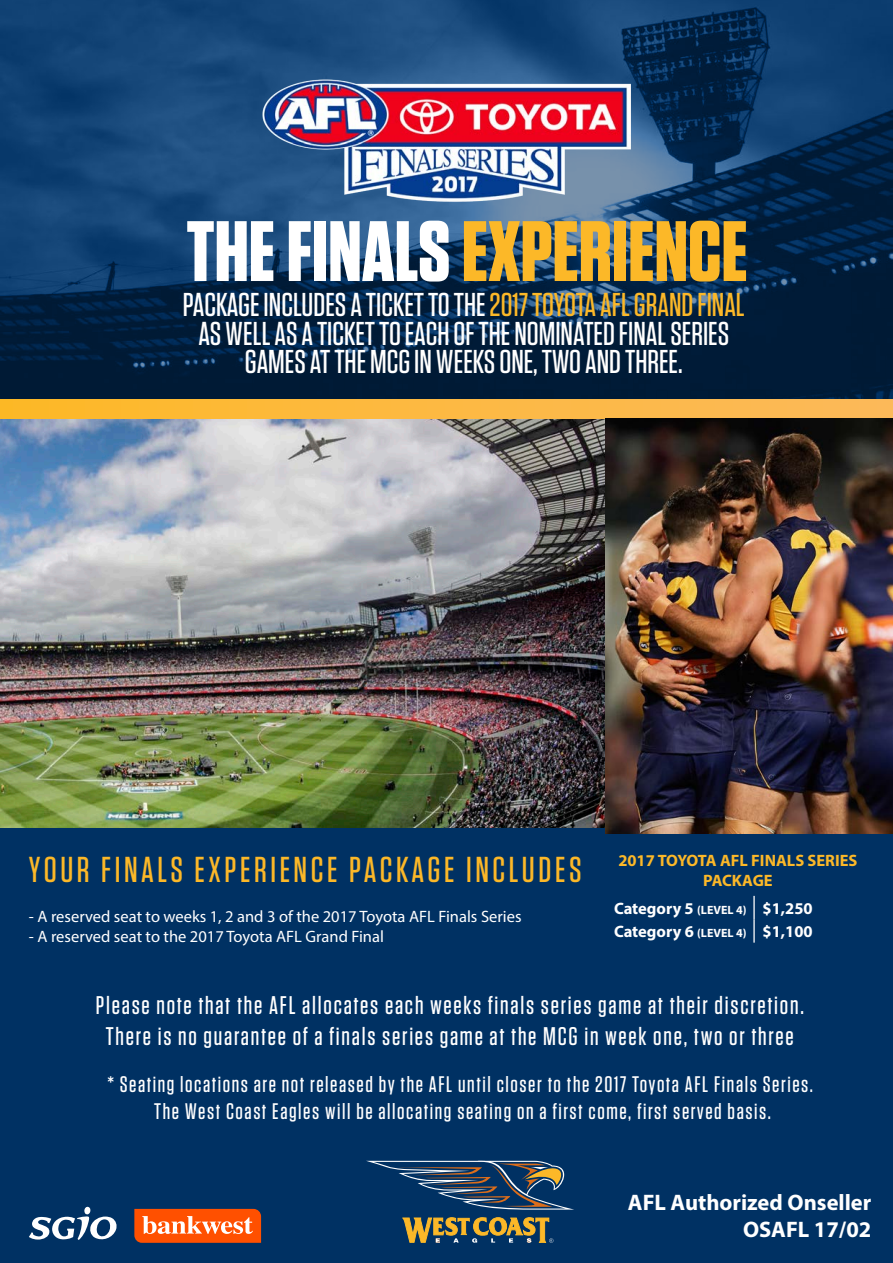
<style>
.page{position:relative;width:893px;height:1263px;background:#003163}
.page>*{position:absolute;margin:0;border:0;box-sizing:border-box;transform-origin:0 0}
.t1{font:700 85.5px "Tungsten";color:#fcb828}
.BulletPoints{font:500 36px "Tungsten";letter-spacing:.1em;color:#fcb828}
.t2{font:500 33px/28.5px "Tungsten";color:#fff;text-align:center}
.BulletPoints-2{font:500 25.5px "Tungsten";letter-spacing:.07em;color:#fff}
.T_Cs{font:500 22.5px "Tungsten";letter-spacing:.07em;color:#fff}
.t3{font:700 22.5px "Myriad Pro";color:#fff}
.BulletPoints-3{font:16.5px "Myriad Pro";color:#fff}
.Table{font:700 16.5px "Myriad Pro";color:#fff}
.Table-2{font:700 16.5px/19.8px "Myriad Pro";color:#fcb828;text-align:center}
.s1{color:#fff}
.s2{color:#fcb828}
.s3{font-size:12px}
</style>
<div class="page">
<img style="left:0;top:0;width:893px;height:400px">
<img style="left:0;top:418px;width:606px;height:409px">
<div style="left:0;top:400px;width:893px;height:18px;background:linear-gradient(to right,#fdb928,#fcb95a)"></div>
<hr style="left:753px;top:896px;width:2px;height:23px;background:#fff">
<hr style="left:753px;top:919px;width:2px;height:24px;background:#fff">
<img style="left:263px;top:56px;width:367px;height:169px">
<img style="left:606px;top:418px;width:287px;height:415px">
<svg style="left:29px;top:1206px;width:88px;height:34px"></svg>
<svg style="left:134px;top:1209px;width:127px;height:34px;background:#fb6d2d"></svg>
<svg style="left:402px;top:1217px;width:151px;height:26px"></svg>
<svg style="left:367px;top:1161px;width:205px;height:48px"></svg>
<p class="t1" style="left:186px;top:206px;width:563px"><span class="s1">THE FINALS</span> EXPERIENCE</p>
<p class="t2" style="left:183px;top:291px;width:564px">PACKAGE INCLUDES A TICKET TO THE <span class="s2">2017 TOYOTA AFL GRAND FINAL</span></p>
<p class="t2" style="left:198px;top:319px;width:532px">AS WELL AS A TICKET TO EACH OF THE NOMINATED FINAL SERIES<br>GAMES AT THE MCG IN WEEKS ONE, TWO AND THREE.</p>
<p class="BulletPoints" style="left:29px;top:851px;width:554px">YOUR FINALS EXPERIENCE PACKAGE INCLUDES</p>
<p class="BulletPoints-3" style="left:29px;top:906px;width:494px">- A reserved seat to weeks 1, 2 and 3 of the 2017 Toyota AFL Finals Series</p>
<p class="BulletPoints-3" style="left:29px;top:926px;width:357px">- A reserved seat to the 2017 Toyota AFL Grand Final</p>
<p class="Table-2" style="left:618px;top:850px;width:241px">2017 TOYOTA AFL FINALS SERIES<br>PACKAGE</p>
<p class="Table" style="left:614px;top:897px;width:134px">Category 5 <span class="s3">(LEVEL 4)</span></p>
<p class="Table" style="left:763px;top:897px;width:52px">$1,250</p>
<p class="Table" style="left:614px;top:921px;width:134px">Category 6 <span class="s3">(LEVEL 4)</span></p>
<p class="Table" style="left:763px;top:921px;width:52px">$1,100</p>
<p class="BulletPoints-2" style="left:96px;top:992px;width:710px">Please note that the AFL allocates each weeks finals series game at their discretion.</p>
<p class="BulletPoints-2" style="left:106px;top:1023px;width:689px">There is no guarantee of a finals series game at the MCG in week one, two or three</p>
<p class="T_Cs" style="left:108px;top:1073px;width:707px">* Seating locations are not released by the AFL until closer to the 2017 Toyota AFL Finals Series.</p>
<p class="T_Cs" style="left:154px;top:1100px;width:618px">The West Coast Eagles will be allocating seating on a first come, first served basis.</p>
<p class="t3" style="left:628px;top:1187px;width:245px">AFL Authorized Onseller</p>
<p class="t3" style="left:743px;top:1214px;width:130px">OSAFL 17/02</p>
</div>
